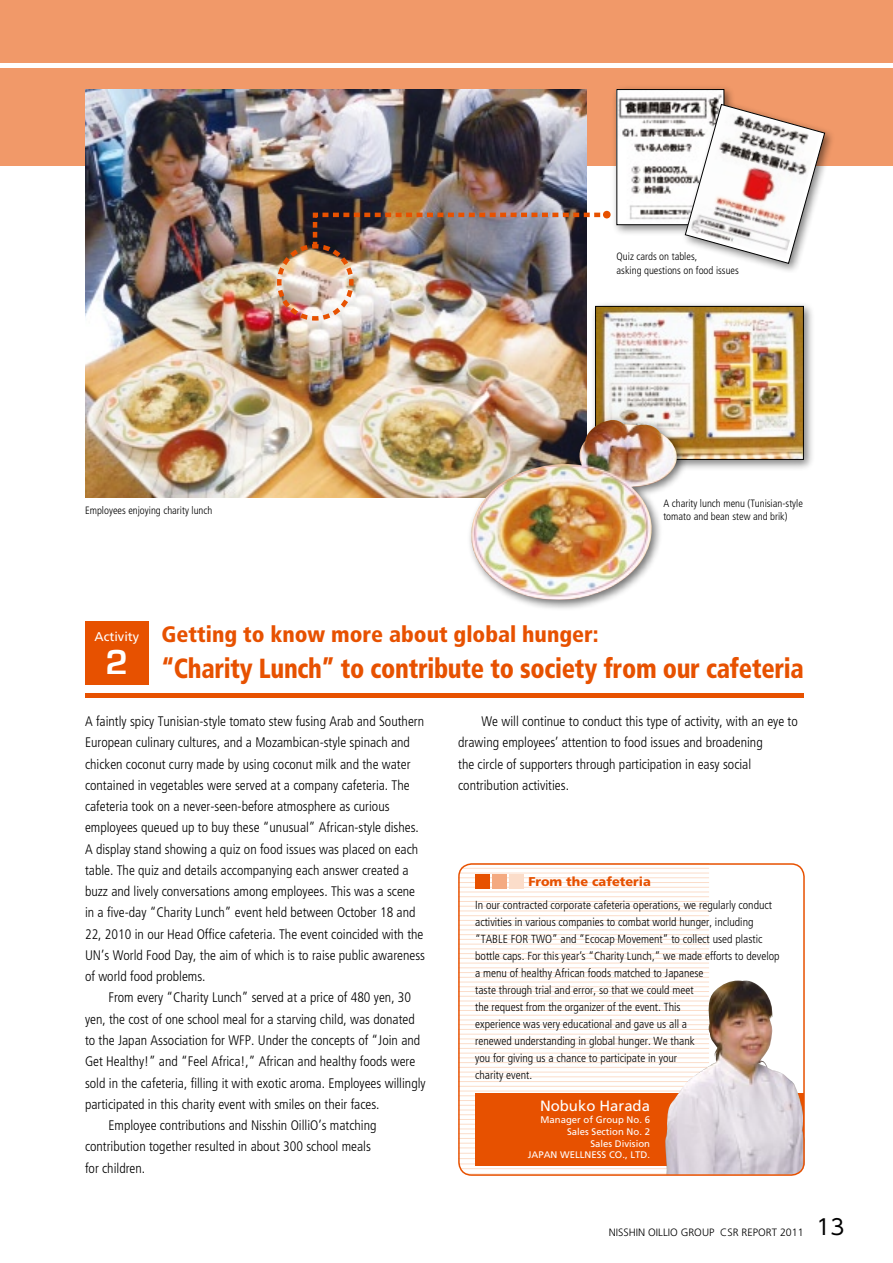
<style>
.page{position:relative;width:893px;height:1263px;background:#fff}
.page>*{position:absolute;margin:0;border:0;box-sizing:border-box;transform-origin:0 0}
.t1{font:700 36.15px "Eurostile";color:#fff}
.t2{font:900 condensed 27.6px "Frutiger";letter-spacing:-.01em;color:#e75100;scale:.9 1}
.t3{font:900 condensed 22.35px "Frutiger";color:#e75100}
.t4{font:14.85px "Frutiger";color:#fff}
.t5{font:300 condensed 13.8px/21.3px "Frutiger";color:#000}
.t6{font:900 12.75px "Frutiger";color:#e75100}
.t7{font:12.75px "Frutiger";color:#fff}
.t8{font:300 condensed 11.7px/17px "Frutiger";color:#000}
.t9{font:300 condensed 10.65px/13.8px "Frutiger";color:#000}
.t10{font:300 10.65px "Frutiger";color:#000}
.t11{font:9.6px/11.7px "Frutiger";color:#fff;text-align:right}
.s1{font-family:"UD Shin Go Pro";font-weight:400;font-size:21.3px}
</style>
<div class="page">
<hr style="left:462px;top:868px;width:247px;height:1px;background:#fbddca">
<hr style="left:458px;top:873px;width:251px;height:1px;background:#fbddca">
<hr style="left:458px;top:877px;width:251px;height:1px;background:#fbddca">
<hr style="left:458px;top:882px;width:251px;height:1px;background:#fbddca">
<hr style="left:458px;top:887px;width:251px;height:1px;background:#fbddca">
<hr style="left:458px;top:892px;width:251px;height:1px;background:#fbddca">
<hr style="left:458px;top:896px;width:251px;height:1px;background:#fbddca">
<hr style="left:458px;top:901px;width:251px;height:1px;background:#fbddca">
<hr style="left:458px;top:906px;width:251px;height:1px;background:#fbddca">
<hr style="left:458px;top:911px;width:251px;height:1px;background:#fbddca">
<hr style="left:458px;top:915px;width:251px;height:1px;background:#fbddca">
<hr style="left:458px;top:920px;width:251px;height:1px;background:#fbddca">
<hr style="left:458px;top:925px;width:251px;height:1px;background:#fbddca">
<hr style="left:458px;top:929px;width:251px;height:1px;background:#fbddca">
<hr style="left:458px;top:934px;width:251px;height:1px;background:#fbddca">
<hr style="left:458px;top:939px;width:251px;height:1px;background:#fbddca">
<hr style="left:458px;top:944px;width:251px;height:1px;background:#fbddca">
<hr style="left:458px;top:948px;width:251px;height:1px;background:#fbddca">
<hr style="left:458px;top:953px;width:251px;height:1px;background:#fbddca">
<hr style="left:458px;top:958px;width:251px;height:1px;background:#fbddca">
<hr style="left:458px;top:963px;width:251px;height:1px;background:#fbddca">
<hr style="left:458px;top:967px;width:251px;height:1px;background:#fbddca">
<hr style="left:458px;top:972px;width:251px;height:1px;background:#fbddca">
<hr style="left:458px;top:977px;width:251px;height:1px;background:#fbddca">
<hr style="left:458px;top:982px;width:251px;height:1px;background:#fbddca">
<hr style="left:458px;top:986px;width:251px;height:1px;background:#fbddca">
<hr style="left:458px;top:991px;width:251px;height:1px;background:#fbddca">
<hr style="left:458px;top:996px;width:251px;height:1px;background:#fbddca">
<hr style="left:458px;top:1001px;width:251px;height:1px;background:#fbddca">
<hr style="left:458px;top:1005px;width:251px;height:1px;background:#fbddca">
<hr style="left:458px;top:1010px;width:251px;height:1px;background:#fbddca">
<hr style="left:458px;top:1015px;width:251px;height:1px;background:#fbddca">
<hr style="left:458px;top:1020px;width:251px;height:1px;background:#fbddca">
<hr style="left:458px;top:1024px;width:251px;height:1px;background:#fbddca">
<hr style="left:458px;top:1029px;width:251px;height:1px;background:#fbddca">
<hr style="left:458px;top:1034px;width:251px;height:1px;background:#fbddca">
<hr style="left:458px;top:1038px;width:251px;height:1px;background:#fbddca">
<hr style="left:458px;top:1043px;width:251px;height:1px;background:#fbddca">
<hr style="left:458px;top:1048px;width:251px;height:1px;background:#fbddca">
<hr style="left:458px;top:1053px;width:251px;height:1px;background:#fbddca">
<hr style="left:458px;top:1057px;width:251px;height:1px;background:#fbddca">
<hr style="left:458px;top:1062px;width:251px;height:1px;background:#fbddca">
<hr style="left:458px;top:1067px;width:251px;height:1px;background:#fbddca">
<hr style="left:458px;top:1072px;width:251px;height:1px;background:#fbddca">
<hr style="left:458px;top:1076px;width:251px;height:1px;background:#fbddca">
<hr style="left:458px;top:1081px;width:251px;height:1px;background:#fbddca">
<hr style="left:458px;top:1086px;width:251px;height:1px;background:#fbddca">
<hr style="left:458px;top:1091px;width:251px;height:1px;background:#fbddca">
<hr style="left:458px;top:1095px;width:251px;height:1px;background:#fbddca">
<hr style="left:458px;top:1100px;width:251px;height:1px;background:#fbddca">
<hr style="left:458px;top:1105px;width:251px;height:1px;background:#fbddca">
<hr style="left:458px;top:1110px;width:251px;height:1px;background:#fbddca">
<hr style="left:458px;top:1114px;width:251px;height:1px;background:#fbddca">
<hr style="left:458px;top:1119px;width:251px;height:1px;background:#fbddca">
<hr style="left:458px;top:1124px;width:251px;height:1px;background:#fbddca">
<hr style="left:458px;top:1129px;width:251px;height:1px;background:#fbddca">
<hr style="left:458px;top:1133px;width:251px;height:1px;background:#fbddca">
<hr style="left:458px;top:1138px;width:251px;height:1px;background:#fbddca">
<hr style="left:458px;top:1143px;width:251px;height:1px;background:#fbddca">
<hr style="left:458px;top:1147px;width:251px;height:1px;background:#fbddca">
<hr style="left:461px;top:1168px;width:248px;height:1px;background:#fbddca">
<hr style="left:458px;top:1153px;width:251px;height:1px;background:#fbddca">
<hr style="left:458px;top:1158px;width:251px;height:1px;background:#fbddca">
<hr style="left:458px;top:1163px;width:251px;height:1px;background:#fbddca">
<div style="left:0;top:0;width:893px;height:166px;background:#f19969"></div>
<hr style="left:0;top:64px;width:893px;height:4px;background:#fff">
<img style="left:85px;top:89px;width:502px;height:408px">
<div style="left:475px;top:1093px;width:328px;height:72px;background:#e75100"></div>
<div style="left:492px;top:874px;width:15px;height:15px;background:#f4aa81"></div>
<div style="left:475px;top:874px;width:15px;height:15px;background:#e75100"></div>
<div style="left:509px;top:874px;width:15px;height:15px;background:#fbddca"></div>
<hr style="left:85px;top:693px;width:719px;height:4px;background:#e75100">
<img style="left:665px;top:980px;width:139px;height:193px">
<div style="left:85px;top:621px;width:64px;height:64px;background:#e75100"></div>
<div style="left:590px;top:301px;width:225px;height:170px;background:#000;opacity:.5"></div>
<img style="left:597px;top:308px;width:205px;height:150px">
<div style="left:595px;top:306px;width:209px;height:154px;border:1px solid #000"></div>
<div style="left:611px;top:84px;width:124px;height:152px;background:#000;opacity:.5"></div>
<img style="left:619px;top:91px;width:103px;height:132px">
<div style="left:617px;top:89px;width:107px;height:136px;border:1px solid #000"></div>
<div style="left:680px;top:99px;width:154px;height:174px;background:#000;opacity:.5"></div>
<svg style="left:685px;top:104px;width:140px;height:160px"></svg>
<div style="left:466px;top:414px;width:222px;height:196px;background:#000;opacity:.55"></div>
<img style="left:471px;top:420px;width:207px;height:181px">
<img style="left:275px;top:210px;width:337px;height:113px">
<div style="left:603px;top:211px;width:8px;height:7px;background:#e75100;border-radius:50%"></div>
<div style="left:458px;top:863px;width:347px;height:313px;border:2px solid #e75100;border-radius:13px"></div>
<p class="t9" style="left:85px;top:504px;width:129px">Employees enjoying charity lunch</p>
<p class="t9" style="left:617px;top:249px;width:124px">Quiz cards on tables,<br>asking questions on food issues</p>
<p class="t9" style="left:663px;top:496px;width:141px">A charity lunch menu (Tunisian-style tomato and bean stew and brik)</p>
<p class="t7" style="left:95px;top:629px;width:46px">Activity</p>
<h1 class="t1" style="left:106px;top:642px;width:24px">2</h1>
<h3 class="t3" style="left:162px;top:621px;width:439px">Getting to know more about global hunger:</h3>
<h2 class="t2" style="left:161px;top:652px;width:715px">“Charity Lunch” to contribute to society from our cafeteria</h2>
<p class="t5" style="left:85px;top:711px;width:342px">A faintly spicy Tunisian-style tomato stew fusing Arab and Southern European culinary cultures, and a Mozambican-style spinach and chicken coconut curry made by using coconut milk and the water contained in vegetables were served at a company cafeteria. The cafeteria took on a never-seen-before atmosphere as curious employees queued up to buy these “unusual” African-style dishes.<br>A display stand showing a quiz on food issues was placed on each table. The quiz and details accompanying each answer created a buzz and lively conversations among employees. This was a scene in a five-day “Charity Lunch” event held between October 18 and 22, 2010 in our Head Office cafeteria. The event coincided with the UN’s World Food Day, the aim of which is to raise public awareness of world food problems.</p>
<p class="t5" style="left:108px;top:987px;width:304px">From every “Charity Lunch” served at a price of 480 yen, 30</p>
<p class="t5" style="left:85px;top:1008px;width:331px">yen, the cost of one school meal for a starving child, was donated</p>
<p class="t5" style="left:85px;top:1030px;width:337px">to the Japan Association for WFP. Under the concepts of “Join and</p>
<p class="t5" style="left:85px;top:1051px;width:332px">Get Healthy!” and “Feel Africa!,” African and healthy foods were</p>
<p class="t5" style="left:85px;top:1072px;width:342px">sold in the cafeteria, filling it with exotic aroma. Employees willingly</p>
<p class="t5" style="left:85px;top:1093px;width:296px">participated in this charity event with smiles on their faces.</p>
<p class="t5" style="left:108px;top:1115px;width:270px">Employee contributions and Nisshin OilliO’s matching</p>
<p class="t5" style="left:85px;top:1136px;width:287px">contribution together resulted in about 300 school meals</p>
<p class="t5" style="left:85px;top:1157px;width:62px">for children.</p>
<p class="t5" style="left:458px;top:711px;width:341px;text-indent:23px">We will continue to conduct this type of activity, with an eye to drawing employees’ attention to food issues and broadening<br>the circle of supporters through participation in easy social contribution activities.</p>
<p class="t6" style="left:528px;top:874px;width:124px">From the cafeteria</p>
<p class="t8" style="left:475px;top:897px;width:306px">In our contracted corporate cafeteria operations, we regularly conduct activities in various companies to combat world hunger, including “TABLE FOR TWO” and “Ecocap Movement” to collect used plastic bottle caps. For this year’s “Charity Lunch,” we made efforts to develop a menu of healthy African foods matched to Japanese<br>taste through trial and error, so that we could meet<br>the request from the organizer of the event. This<br>experience was very educational and gave us all a<br>renewed understanding in global hunger. We thank<br>you for giving us a chance to participate in your<br>charity event.</p>
<p class="t4" style="left:540px;top:1097px;width:111px">Nobuko Harada</p>
<p class="t11" style="left:528px;top:1114px;width:124px">Manager of Group No. 6<br>Sales Section No. 2<br>Sales Division<br>JAPAN WELLNESS CO., LTD.</p>
<p class="t10" style="left:609px;top:1226px;width:237px">NISSHIN OILLIO GROUP CSR REPORT 2011 <span class="s1">13</span></p>
</div>
